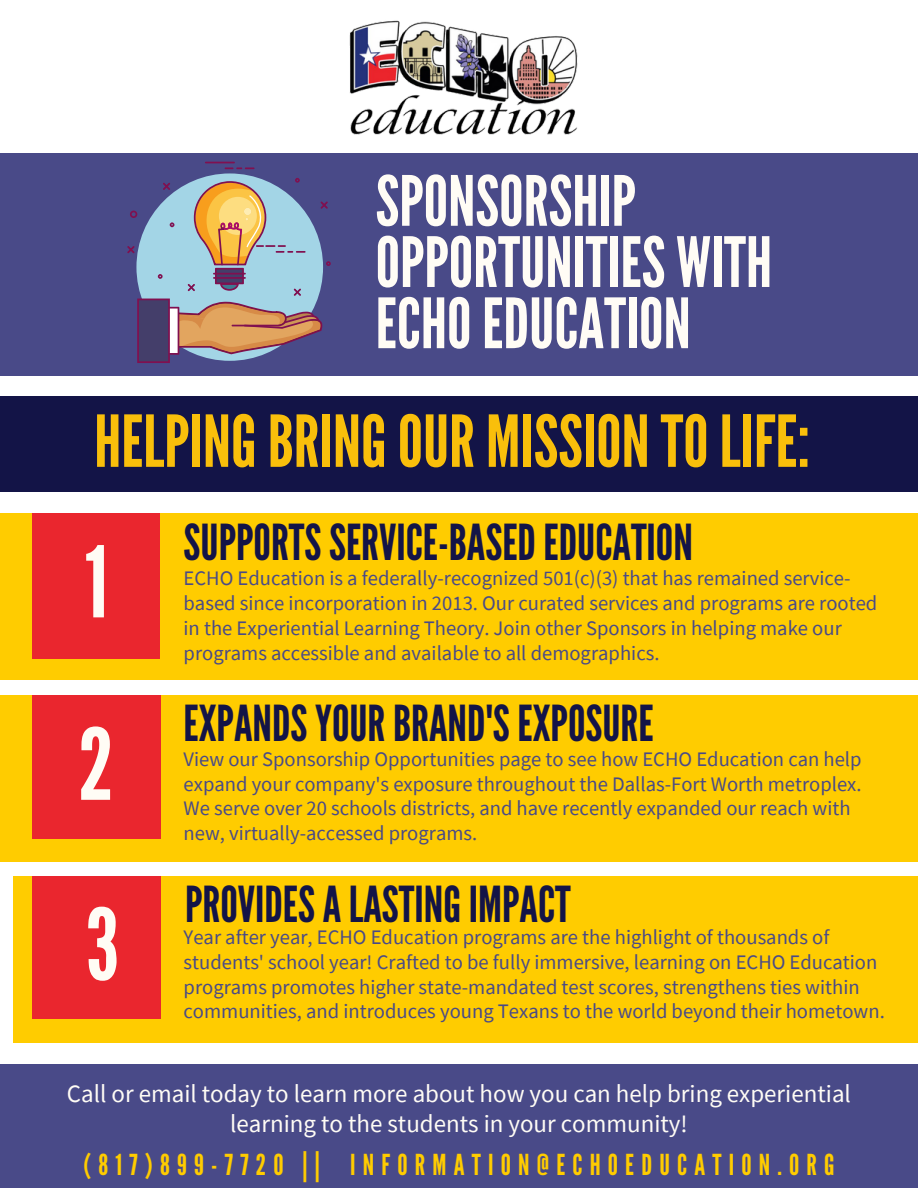
<style>
.page{position:relative;width:918px;height:1188px;background:#494a88}
.page>*{position:absolute;margin:0;border:0;box-sizing:border-box;transform-origin:0 0}
.t1{font:98.7px "League Gothic";color:#fffcf5}
.t2{font:98.4px "League Gothic";color:#fffcf5}
.t3{font:71.4px "League Gothic";color:#f9bf0b}
.t4{font:69.15px/61.2px "League Gothic";color:#fffcf5}
.t5{font:49.5px "League Gothic";color:#131447}
.t6{font:28.8px "League Gothic";letter-spacing:.25em;color:#fc0}
.t7{font:24.9px/30px "Source Sans Pro";color:#fffcf5;text-align:center}
.t8{font:20.7px/24.8px "Source Sans Pro";color:#494a88}
</style>
<div class="page">
<div style="left:0;top:377px;width:918px;height:687px;background:#fff"></div>
<div style="left:14px;top:876px;width:904px;height:166px;background:#fc0"></div>
<div style="left:0;top:513px;width:918px;height:167px;background:#fc0"></div>
<div style="left:32px;top:514px;width:127px;height:145px;background:#ea262e"></div>
<div style="left:32px;top:876px;width:129px;height:143px;background:#ea262e"></div>
<div style="left:0;top:695px;width:918px;height:166px;background:#fc0"></div>
<div style="left:32px;top:695px;width:129px;height:144px;background:#ea262e"></div>
<hr style="left:205px;top:162px;width:30px;height:1px;background:#801050">
<svg style="left:225px;top:167px;width:30px;height:2px"></svg>
<svg style="left:127px;top:178px;width:204px;height:185px"></svg>
<div style="left:0;top:0;width:918px;height:152px;background:#fff"></div>
<img style="left:349px;top:20px;width:229px;height:115px">
<div style="left:0;top:396px;width:918px;height:96px;background:#131447"></div>
<p class="t4" style="left:376px;top:172px;width:398px">SPONSORSHIP<br>OPPORTUNITIES WITH<br>ECHOEDUCATION</p>
<p class="t3" style="left:94px;top:400px;width:717px">HELPINGBRINGOUR MISSIONTOLIFE:</p>
<h2 class="t2" style="left:85px;top:525px;width:24px">1</h2>
<h2 class="t1" style="left:79px;top:708px;width:37px">2</h2>
<p class="t1" style="left:86px;top:888px;width:35px">3</p>
<p class="t5" style="left:184px;top:514px;width:511px">SUPPORTSSERVICE-BASEDEDUCATION</p>
<h1 class="t8" style="left:184px;top:566px;width:695px">ECHO Education is a federally-recognized 501(c)(3) that has remained service&shy;based since incorporation in 2013. Our curated services and programs are rooted in the Experiential Learning Theory. Join other Sponsors in helping make our programs accessible and available to all demographics.</h1>
<h2 class="t5" style="left:184px;top:694px;width:472px">EXPANDSYOURBRAND'SEXPOSURE</h2>
<p class="t8" style="left:184px;top:746px;width:680px">View our Sponsorship Opportunities page to see how ECHO Education can help expand your company's exposure throughout the Dallas-Fort Worth metroplex.<br>We serve over 20 schools districts, and have recently expanded our reach with new, virtually-accessed programs.</p>
<h1 class="t5" style="left:185px;top:876px;width:387px">PROVIDESALASTINGIMPACT</h1>
<p class="t8" style="left:184px;top:924px;width:703px">Year after year, ECHO Education programs are the highlight of thousands of students' school year! Crafted to be fully immersive, learning on ECHO Education programs promotes higher state-mandated test scores, strengthens ties within communities, and introduces young Texans to the world beyond their hometown.</p>
<h4 class="t7" style="left:67px;top:1078px;width:786px">Call or email today to learn more about how you can help bring experiential learning to the students in your community!</h4>
<p class="t6" style="left:83px;top:1148px;width:753px">(817)899-7720 || INFORMATION@ECHOEDUCATION.ORG</p>
</div>
